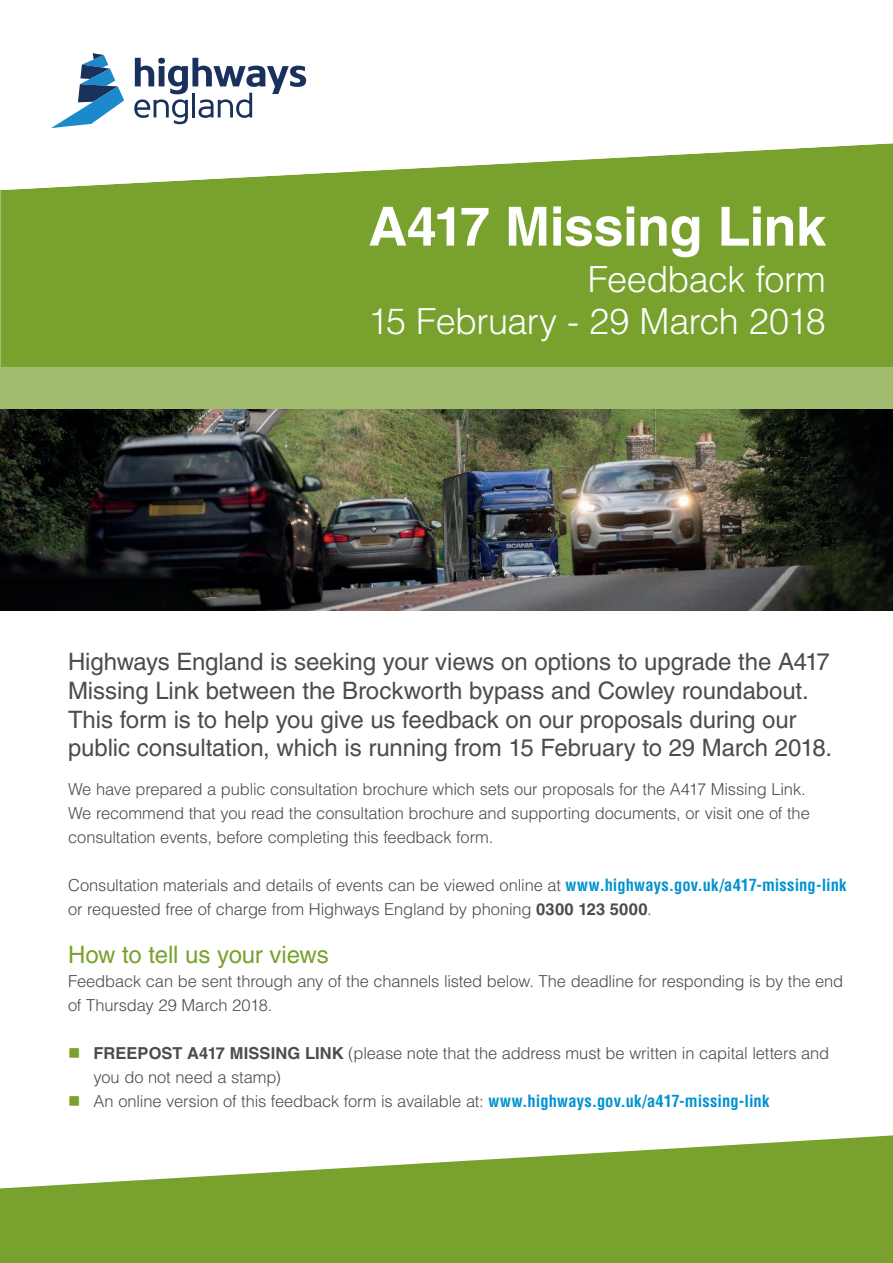
<style>
.page{position:relative;width:893px;height:1263px;background:#fff}
.page>*{position:absolute;margin:0;border:0;box-sizing:border-box;transform-origin:0 0}
.Cover_Title_-_Min{font:700 54px "Helvetica LT Std";letter-spacing:-.015em;color:#fff}
.Cover_Title_-_Min-2{font:300 36px/42px "Helvetica LT Std";letter-spacing:-.015em;color:#fff;text-align:right}
.Body_text{font:24px/28.8px "Helvetica LT Std";letter-spacing:-.005em;color:#4b4c4d}
.Body_text-2{font:24px "Helvetica LT Std";letter-spacing:-.01em;color:#78a22d}
.Body_text-3{font:300 16.5px/24px "Helvetica LT Std";letter-spacing:-.01em;color:#4b4c4d}
.s1{font-weight:700;font-stretch:condensed;color:#0093d0}
.s2{font-weight:700}
</style>
<div class="page">
<div style="left:0;top:190px;width:893px;height:177px;background:#78a22d"></div>
<div style="left:0;top:367px;width:893px;height:43px;background:#a1bc6e"></div>
<svg style="left:6px;top:57px;width:887px;height:133px"></svg>
<svg style="left:51px;top:53px;width:73px;height:75px"></svg>
<svg style="left:134px;top:58px;width:172px;height:66px"></svg>
<svg style="left:0;top:1135px;width:893px;height:128px;fill:#78a22d"></svg>
<img style="left:0;top:410px;width:893px;height:200px">
<p class="Cover_Title_-_Min" style="left:368px;top:194px;width:459px">A417 Missing Link</p>
<p class="Cover_Title_-_Min-2" style="left:368px;top:258px;width:459px">Feedback form<br>15 February - 29 March 2018</p>
<p class="Body_text" style="left:68px;top:647px;width:766px">Highways England is seeking your views on options to upgrade the A417<br>Missing Link between the Brockworth bypass and Cowley roundabout.<br>This form is to help you give us feedback on our proposals during our public consultation, which is running from 15 February to 29 March 2018.</p>
<p class="Body_text-3" style="left:68px;top:777px;width:743px">We have prepared a public consultation brochure which sets our proposals for the A417 Missing Link.<br>We recommend that you read the consultation brochure and supporting documents, or visit one of the consultation events, before completing this feedback form.</p>
<p class="Body_text-3" style="left:68px;top:873px;width:780px">Consultation materials and details of events can be viewed online at <span class="s1">www.highways.gov.uk/a417-missing-link </span>or requested free of charge from Highways England by phoning <span class="s2">0300 123 5000</span>.</p>
<p class="Body_text-2" style="left:68px;top:941px;width:262px">How to tell us your views</p>
<p class="Body_text-3" style="left:68px;top:969px;width:777px">Feedback can be sent through any of the channels listed below. The deadline for responding is by the end of Thursday 29 March 2018.</p>
<p class="Body_text-3" style="left:94px;top:1041px;width:737px"><span class="s2">FREEPOST A417 MISSING LINK</span> (please note that the address must be written in capital letters and you do not need a stamp)</p>
<p class="Body_text-3" style="left:94px;top:1089px;width:677px">An online version of this feedback form is available at: <span class="s1">www.highways.gov.uk/a417-missing-link</span></p>
</div>
